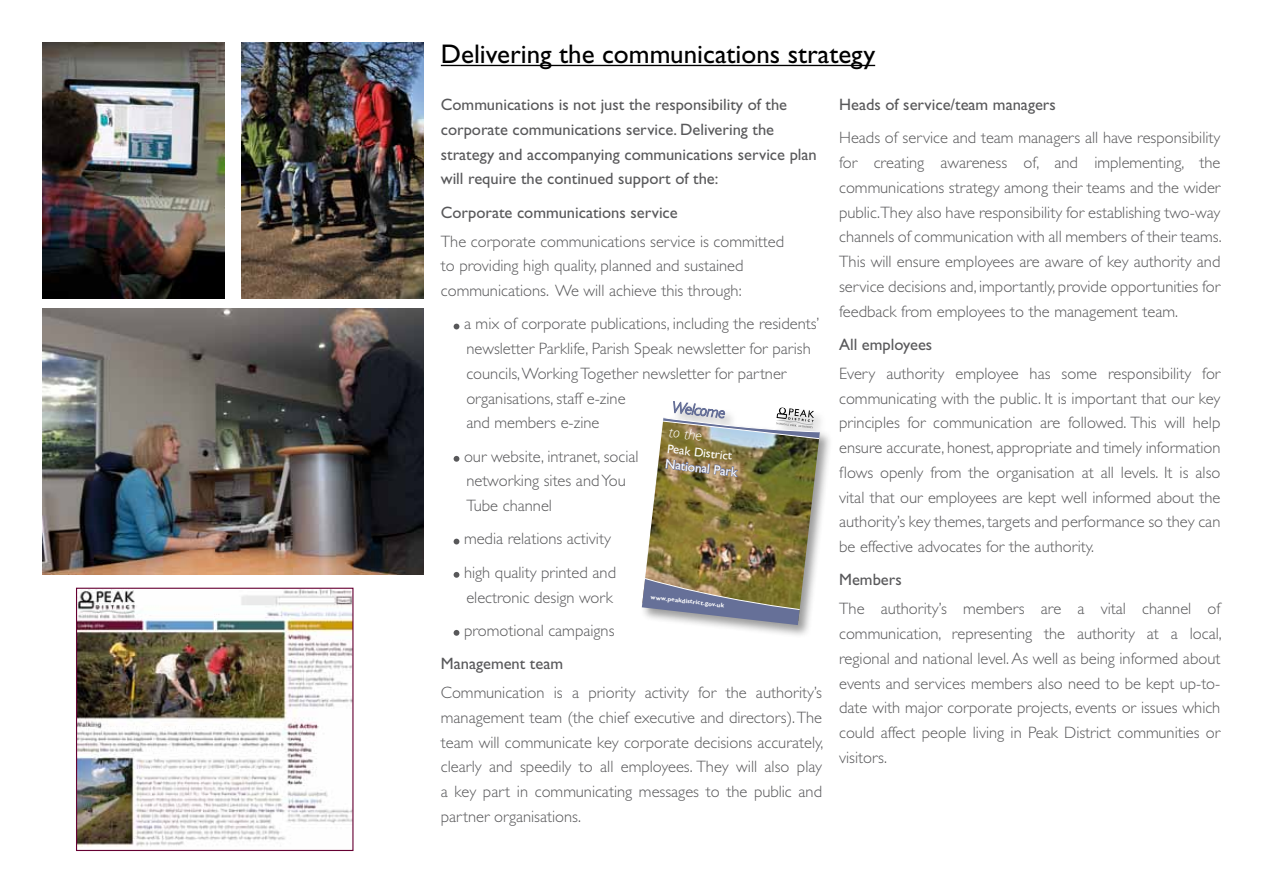
<style>
.page{position:relative;width:1263px;height:893px;background:#fff}
.page>*{position:absolute;margin:0;border:0;box-sizing:border-box;transform-origin:0 0}
.t1{font:27px "Gill Sans";color:#000}
.t2{font:300 16.5px/24.8px "Gill Sans";color:#58585a}
.t3{font:16.5px/24.8px "Gill Sans";color:#58585a}
.t4{font:italic 300 15.3px "Gill Sans";color:#fff}
.t5{font:13.2px "Gill Sans";color:#fff}
.t6{font:12.6px "Gill Sans";color:#fff}
.t7{font:700 6.3px "Gill Sans";color:#fff}
</style>
<div class="page">
<svg style="left:454px;top:324px;width:5px;height:5px"></svg>
<svg style="left:454px;top:456px;width:5px;height:6px"></svg>
<svg style="left:454px;top:539px;width:5px;height:5px"></svg>
<svg style="left:454px;top:572px;width:5px;height:6px"></svg>
<svg style="left:454px;top:630px;width:5px;height:6px"></svg>
<hr style="left:441px;top:65px;width:434px;height:1px;background:#000">
<img style="left:43px;top:43px;width:182px;height:256px">
<img style="left:242px;top:43px;width:182px;height:256px">
<div style="left:640px;top:399px;width:193px;height:239px;background:#000;opacity:.4"></div>
<img style="left:642px;top:421px;width:177px;height:200px">
<svg style="left:642px;top:577px;width:161px;height:48px;background:#898880"></svg>
<svg style="left:666px;top:459px;width:71px;height:18px"></svg>
<img style="left:660px;top:399px;width:162px;height:49px">
<img style="left:42px;top:308px;width:382px;height:266px">
<img style="left:78px;top:590px;width:273px;height:257px">
<div style="left:76px;top:588px;width:277px;height:263px;border:1px solid #660032"></div>
<h1 class="t1" style="left:441px;top:38px;width:436px">Delivering the communications strategy</h1>
<p class="t3" style="left:441px;top:92px;width:377px">Communications is not just the responsibility of the corporate communications service. Delivering the strategy and accompanying communications service plan will require the continued support of the:</p>
<p class="t3" style="left:441px;top:200px;width:238px">Corporate communications service</p>
<p class="t2" style="left:441px;top:229px;width:345px">The corporate communications service is committed to providing high quality, planned and sustained communications. We will achieve this through:</p>
<p class="t2" style="left:464px;top:312px;width:357px">a mix of corporate publications, including the residents’ newsletter Parklife, Parish Speak newsletter for parish councils, Working Together newsletter for partner organisations, staff e-zine<br>and members e-zine</p>
<p class="t2" style="left:464px;top:444px;width:176px">our website, intranet, social networking sites and You<br>Tube channel</p>
<p class="t2" style="left:464px;top:522px;width:154px;line-height:33.3px">media relations activity high quality printed and</p>
<p class="t2" style="left:464px;top:580px;width:152px;line-height:33.3px">electronic design work promotional campaigns</p>
<p class="t3" style="left:441px;top:651px;width:124px">Management team</p>
<p class="t2" style="left:441px;top:680px;width:384px;text-align:justify">Communication is a priority activity for the authority’s management team (the chief executive and directors). The team will communicate key corporate decisions accurately, clearly and speedily to all employees. They will also play a key part in communicating messages to the public and partner organisations.</p>
<p class="t4" style="left:670px;top:423px;width:35px;rotate:6deg">to the</p>
<p class="t6" style="left:668px;top:441px;width:67px;rotate:7deg">Peak District</p>
<p class="t5" style="left:666px;top:456px;width:74px;rotate:7deg">National Park</p>
<p class="t7" style="left:651px;top:593px;width:75px;rotate:6deg">www.peakdistrict.gov.uk</p>
<p class="t3" style="left:839px;top:92px;width:218px">Heads of service/team managers</p>
<p class="t2" style="left:839px;top:126px;width:384px;text-align:justify">Heads of service and team managers all have responsibility for creating awareness of, and implementing, the communications strategy among their teams and the wider public.They also have responsibility for establishing two-way channels of communication with all members of their teams.<br>This will ensure employees are aware of key authority and service decisions and, importantly, provide opportunities for feedback from employees to the management team.</p>
<p class="t3" style="left:839px;top:332px;width:95px">All employees</p>
<p class="t2" style="left:839px;top:361px;width:383px;text-align:justify">Every authority employee has some responsibility for communicating with the public. It is important that our key principles for communication are followed. This will help ensure accurate, honest, appropriate and timely information flows openly from the organisation at all levels. It is also vital that our employees are kept well informed about the authority’s key themes, targets and performance so they can be effective advocates for the authority.</p>
<p class="t3" style="left:839px;top:568px;width:64px">Members</p>
<p class="t2" style="left:839px;top:597px;width:384px;text-align:justify">The authority’s members are a vital channel of communication, representing the authority at a local, regional and national level. As well as being informed about events and services members also need to be kept up-to&shy;date with major corporate projects, events or issues which could affect people living in Peak District communities or visitors.</p>
</div>
